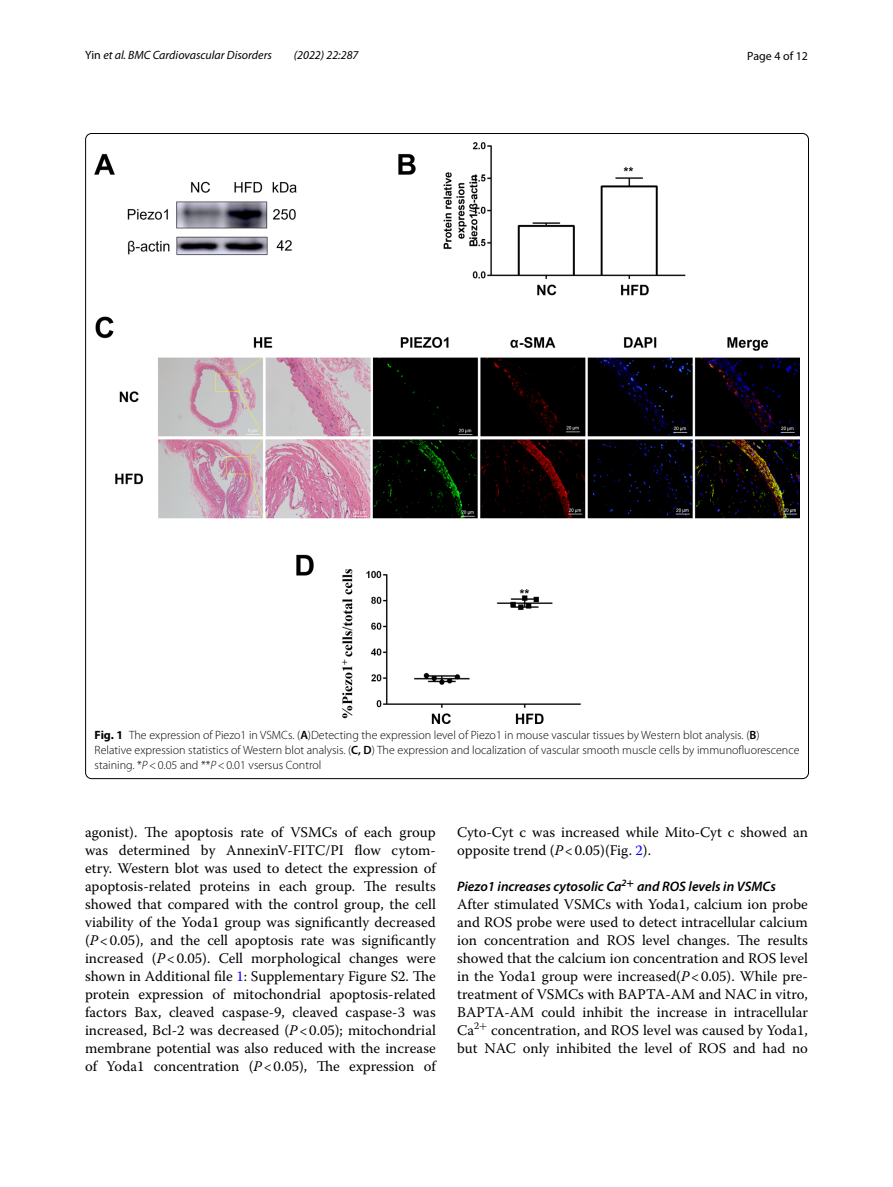
<style>
.page{position:relative;width:893px;height:1187px;background:#fff}
.page>*{position:absolute;margin:0;border:0;box-sizing:border-box;transform-origin:0 0}
.t1{font:14.7px/18px "Warnock Pro";color:#000;text-align:justify}
.t2{font:italic 600 13.8px "Myriad Pro";color:#000}
.t3{font:300 12px/15px "Myriad Pro";color:#000}
.t4{font:italic 12px "Myriad Pro";color:#000}
.t5{font:12px "Myriad Pro";color:#000}
.s1{font-style:normal}
.s2{font-weight:700}
.s3{font-weight:600}
.s4{font-style:italic}
.s5{color:#00f}
</style>
<div class="page">
<img style="left:94px;top:142px;width:706px;height:581px">
<p class="t4" style="left:85px;top:48px;width:188px"><span class="s1">Yin</span> et al. BMC Cardiovascular Disorders</p>
<p class="t4" style="left:294px;top:48px;width:66px">(2022) 22:287</p>
<p class="t5" style="left:747px;top:48px;width:62px">Page 4 of 12</p>
<p class="t3" style="left:95px;top:727px;width:706px"><span class="s2">Fig. 1</span> The expression of Piezo1 in VSMCs. (<span class="s3">A</span>)Detecting the expression level of Piezo1 in mouse vascular tissues by Western blot analysis. (<span class="s3">B</span>)<br>Relative expression statistics of Western blot analysis. (<span class="s3">C, D</span>) The expression and localization of vascular smooth muscle cells by immunofluorescence staining. *<span class="s4">P</span>&lt;0.05 and **<span class="s4">P</span>&lt;0.01 vsersus Control</p>
<p class="t1" style="left:85px;top:823px;width:352px">agonist). The apoptosis rate of VSMCs of each group was determined by AnnexinV-FITC/PI flow cytom&shy;etry. Western blot was used to detect the expression of apoptosis-related proteins in each group. The results showed that compared with the control group, the cell viability of the Yoda1 group was significantly decreased (<span class="s4">P</span>&lt;0.05), and the cell apoptosis rate was significantly increased (<span class="s4">P</span>&lt;0.05). Cell morphological changes were shown in Additional file <span class="s5">1</span>: Supplementary Figure S2. The protein expression of mitochondrial apoptosis-related factors Bax, cleaved caspase-9, cleaved caspase-3 was increased, Bcl-2 was decreased (<span class="s4">P</span>&lt;0.05); mitochondrial membrane potential was also reduced with the increase of Yoda1 concentration (<span class="s4">P</span>&lt;0.05), The expression of</p>
<p class="t1" style="left:457px;top:823px;width:352px">Cyto-Cyt c was increased while Mito-Cyt c showed an opposite trend (<span class="s4">P</span>&lt;0.05)(Fig. <span class="s5">2</span>).</p>
<p class="t2" style="left:457px;top:877px;width:320px">Piezo1 increases cytosolic Ca<sup>2</sup><sup>+</sup> and ROS levels in VSMCs</p>
<p class="t1" style="left:457px;top:895px;width:352px">After stimulated VSMCs with Yoda1, calcium ion probe and ROS probe were used to detect intracellular calcium ion concentration and ROS level changes. The results showed that the calcium ion concentration and ROS level in the Yoda1 group were increased(<span class="s4">P</span>&lt;0.05). While pre&shy;treatment of VSMCs with BAPTA-AM and NAC in vitro, BAPTA-AM could inhibit the increase in intracellular Ca<sup>2</sup><sup>+</sup> concentration, and ROS level was caused by Yoda1, but NAC only inhibited the level of ROS and had no</p>
</div>
